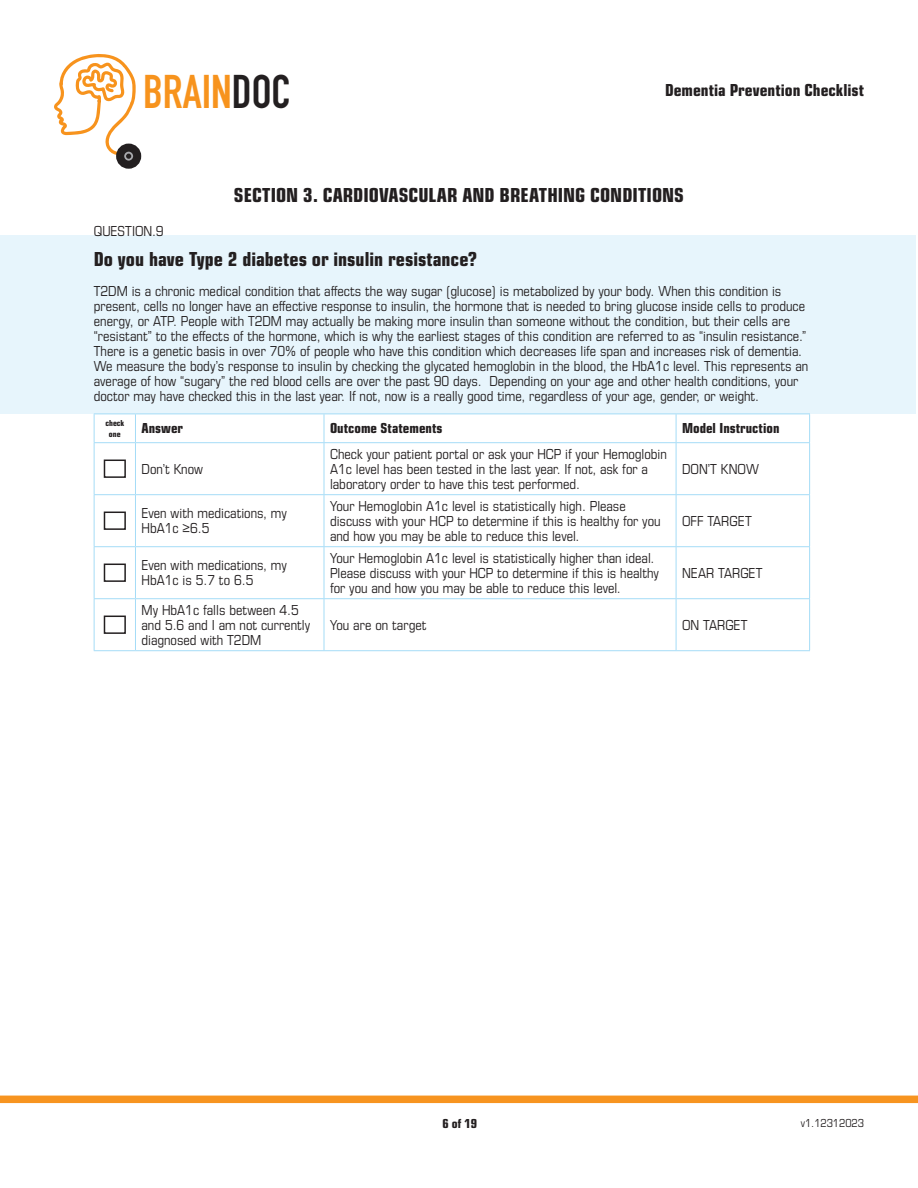
<style>
.page{position:relative;width:918px;height:1188px;background:#fff}
.page>*{position:absolute;margin:0;border:0;box-sizing:border-box;transform-origin:0 0}
.t1{font:700 46.5px "DIN Condensed";color:#f7931d}
.t2{font:21px "Eurostile Con Hea";color:#231f20}
.t3{font:18px "Eurostile Con Hea";color:#231f20}
.t4{font:15px/15px "Eurostile Con";color:#231f20}
.t5{font:15px "Eurostile Con Hea";color:#231f20}
.t6{font:13.5px "Eurostile Con Hea";color:#231f20}
.t7{font:12px "Eurostile Con";color:#231f20}
.t8{font:9px "Eurostile Con Hea";color:#231f20}
.s1{color:#231f20}
</style>
<div class="page">
<div style="left:116px;top:144px;width:25px;height:25px;border:8px solid #231f20;border-radius:50%"></div>
<div style="left:121px;top:149px;width:15px;height:15px;border:3px solid #231f20;border-radius:50%"></div>
<svg style="left:54px;top:54px;width:82px;height:105px"></svg>
<div style="left:0;top:1096px;width:918px;height:7px;background:#f79420"></div>
<div style="left:0;top:235px;width:916px;height:179px;background:#e7f5fc"></div>
<hr style="left:94px;top:414px;width:41px;height:1px;background:#a5dcf7">
<svg style="left:94px;top:414px;width:1px;height:28px"></svg>
<hr style="left:135px;top:414px;width:189px;height:1px;background:#a5dcf7">
<svg style="left:135px;top:414px;width:1px;height:28px"></svg>
<hr style="left:324px;top:414px;width:352px;height:1px;background:#a5dcf7">
<svg style="left:324px;top:414px;width:1px;height:28px"></svg>
<hr style="left:676px;top:414px;width:134px;height:1px;background:#a5dcf7">
<svg style="left:676px;top:414px;width:1px;height:28px"></svg>
<svg style="left:809px;top:414px;width:1px;height:28px"></svg>
<hr style="left:94px;top:442px;width:41px;height:1px;background:#a5dcf7">
<hr style="left:94px;top:443px;width:1px;height:51px;background:#a5dcf7">
<hr style="left:135px;top:442px;width:189px;height:1px;background:#a5dcf7">
<hr style="left:135px;top:443px;width:1px;height:51px;background:#a5dcf7">
<hr style="left:324px;top:442px;width:352px;height:1px;background:#a5dcf7">
<hr style="left:324px;top:443px;width:1px;height:51px;background:#a5dcf7">
<hr style="left:676px;top:442px;width:134px;height:1px;background:#a5dcf7">
<hr style="left:676px;top:443px;width:1px;height:51px;background:#a5dcf7">
<hr style="left:809px;top:443px;width:1px;height:51px;background:#a5dcf7">
<hr style="left:94px;top:494px;width:41px;height:1px;background:#a5dcf7">
<hr style="left:94px;top:495px;width:1px;height:51px;background:#a5dcf7">
<hr style="left:135px;top:494px;width:189px;height:1px;background:#a5dcf7">
<hr style="left:135px;top:495px;width:1px;height:51px;background:#a5dcf7">
<hr style="left:324px;top:494px;width:352px;height:1px;background:#a5dcf7">
<hr style="left:324px;top:495px;width:1px;height:51px;background:#a5dcf7">
<hr style="left:676px;top:494px;width:134px;height:1px;background:#a5dcf7">
<hr style="left:676px;top:495px;width:1px;height:51px;background:#a5dcf7">
<hr style="left:809px;top:495px;width:1px;height:51px;background:#a5dcf7">
<hr style="left:94px;top:546px;width:41px;height:1px;background:#a5dcf7">
<hr style="left:94px;top:547px;width:1px;height:51px;background:#a5dcf7">
<hr style="left:135px;top:546px;width:189px;height:1px;background:#a5dcf7">
<hr style="left:135px;top:547px;width:1px;height:51px;background:#a5dcf7">
<hr style="left:324px;top:546px;width:352px;height:1px;background:#a5dcf7">
<hr style="left:324px;top:547px;width:1px;height:51px;background:#a5dcf7">
<hr style="left:676px;top:546px;width:134px;height:1px;background:#a5dcf7">
<hr style="left:676px;top:547px;width:1px;height:51px;background:#a5dcf7">
<hr style="left:809px;top:547px;width:1px;height:51px;background:#a5dcf7">
<hr style="left:94px;top:598px;width:41px;height:1px;background:#a5dcf7">
<hr style="left:94px;top:599px;width:1px;height:51px;background:#a5dcf7">
<hr style="left:135px;top:598px;width:189px;height:1px;background:#a5dcf7">
<hr style="left:135px;top:599px;width:1px;height:51px;background:#a5dcf7">
<hr style="left:324px;top:598px;width:352px;height:1px;background:#a5dcf7">
<hr style="left:324px;top:599px;width:1px;height:51px;background:#a5dcf7">
<hr style="left:676px;top:598px;width:134px;height:1px;background:#a5dcf7">
<hr style="left:676px;top:599px;width:1px;height:51px;background:#a5dcf7">
<hr style="left:809px;top:599px;width:1px;height:51px;background:#a5dcf7">
<hr style="left:94px;top:650px;width:41px;height:1px;background:#a5dcf7">
<hr style="left:135px;top:650px;width:189px;height:1px;background:#a5dcf7">
<hr style="left:324px;top:650px;width:352px;height:1px;background:#a5dcf7">
<hr style="left:676px;top:650px;width:134px;height:1px;background:#a5dcf7">
<div style="left:104px;top:460px;width:22px;height:18px;border:2px solid #231f20"></div>
<div style="left:104px;top:512px;width:22px;height:18px;border:2px solid #231f20"></div>
<div style="left:104px;top:564px;width:22px;height:18px;border:2px solid #231f20"></div>
<div style="left:104px;top:616px;width:22px;height:18px;border:2px solid #231f20"></div>
<h1 class="t1" style="left:143px;top:61px;width:149px">BRAIN<span class="s1">DOC</span></h1>
<p class="t3" style="left:665px;top:77px;width:200px">Dementia Prevention Checklist</p>
<p class="t2" style="left:234px;top:180px;width:452px">SECTION 3. CARDIOVASCULAR AND BREATHING CONDITIONS</p>
<p class="t4" style="left:94px;top:223px;width:71px">QUESTION.9</p>
<p class="t2" style="left:94px;top:244px;width:384px">Do you have Type 2 diabetes or insulin resistance?</p>
<p class="t4" style="left:94px;top:283px;width:716px">T2DM is a chronic medical condition that affects the way sugar (glucose) is metabolized by your body. When this condition is present, cells no longer have an effective response to insulin, the hormone that is needed to bring glucose inside cells to produce energy, or ATP. People with T2DM may actually be making more insulin than someone without the condition, but their cells are “resistant” to the effects of the hormone, which is why the earliest stages of this condition are referred to as “insulin resistance.” There is a genetic basis in over 70% of people who have this condition which decreases life span and increases risk of dementia.<br>We measure the body’s response to insulin by checking the glycated hemoglobin in the blood, the HbA1c level. This represents an average of how “sugary” the red blood cells are over the past 90 days. Depending on your age and other health conditions, your doctor may have checked this in the last year. If not, now is a really good time, regardless of your age, gender, or weight.</p>
<p class="t8" style="left:105px;top:416px;width:20px">check</p>
<p class="t8" style="left:109px;top:427px;width:13px">one</p>
<p class="t5" style="left:141px;top:418px;width:43px">Answer</p>
<p class="t5" style="left:330px;top:418px;width:114px">Outcome Statements</p>
<p class="t5" style="left:682px;top:418px;width:99px">Model Instruction</p>
<p class="t4" style="left:141px;top:460px;width:63px">Don’t Know</p>
<p class="t4" style="left:330px;top:445px;width:338px">Check your patient portal or ask your HCP if your Hemoglobin<br>A1c level has been tested in the last year. If not, ask for a laboratory order to have this test performed.</p>
<p class="t4" style="left:682px;top:460px;width:78px">DON’T KNOW</p>
<p class="t4" style="left:141px;top:505px;width:147px">Even with medications, my<br>HbA1c ≥6.5</p>
<p class="t4" style="left:330px;top:497px;width:332px">Your Hemoglobin A1c level is statistically high. Please discuss with your HCP to determine if this is healthy for you and how you may be able to reduce this level.</p>
<p class="t4" style="left:141px;top:557px;width:147px">Even with medications, my<br>HbA1c is 5.7 to 6.5</p>
<p class="t4" style="left:330px;top:549px;width:331px">Your Hemoglobin A1c level is statistically higher than ideal.<br>Please discuss with your HCP to determine if this is healthy for you and how you may be able to reduce this level.</p>
<p class="t4" style="left:682px;top:512px;width:71px">OFF TARGET</p>
<p class="t4" style="left:682px;top:564px;width:82px">NEAR TARGET</p>
<p class="t4" style="left:141px;top:601px;width:170px">My HbA1c falls between 4.5 and 5.6 and I am not currently diagnosed with T2DM</p>
<p class="t4" style="left:330px;top:616px;width:98px">You are on target</p>
<p class="t4" style="left:682px;top:616px;width:67px">ON TARGET</p>
<p class="t6" style="left:443px;top:1113px;width:36px">6 of 19</p>
<p class="t7" style="left:801px;top:1114px;width:65px">v1.12312023</p>
</div>
